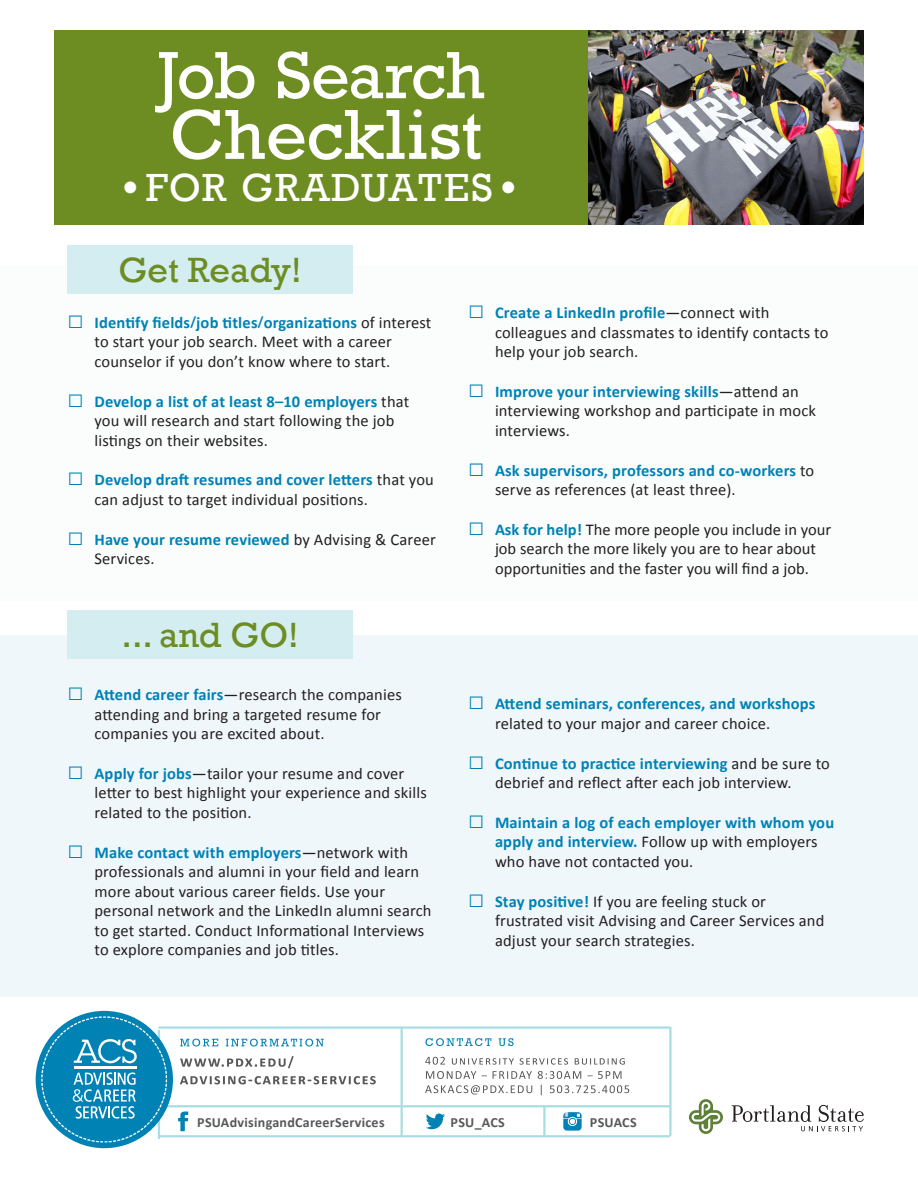
<style>
.page{position:relative;width:918px;height:1188px;background:#fff}
.page>*{position:absolute;margin:0;border:0;box-sizing:border-box;transform-origin:0 0}
.t1{font:72px "Rockwell";color:#fff}
.t2{font:67.95px "Rockwell";letter-spacing:-.03em;color:#fff}
.t3{font:40.2px "Rockwell";letter-spacing:.04em;color:#fff}
.t4{font:36px "Rockwell";color:#6d8d23}
.t5{font:16.5px/19.5px "Calibri";letter-spacing:.01em;color:#231f20}
.t6{font:700 16.5px/19.5px "Calibri";letter-spacing:.01em;color:#0082b5}
.t7{font:700 14.1px "Calibri";letter-spacing:.02em;color:#57585a}
.s1{font-family:"DIN Condensed";font-weight:700;font-size:33px}
.s2{font-family:"Arial";font-size:27px;color:#0082b5}
.s3{font-weight:700;color:#0082b5}
.s4{font-weight:700;font-size:13.5px;color:#0082b5}
.s5{font-family:"Arial";font-weight:400;font-size:27px}
.s6{font-weight:400;color:#231f20}
</style>
<div class="page">
<div style="left:0;top:635px;width:918px;height:361px;background:#f0f7fb"></div>
<div style="left:0;top:265px;width:918px;height:336px;background:#fbfdfd"></div>
<img style="left:588px;top:30px;width:276px;height:195px">
<div style="left:54px;top:30px;width:534px;height:195px;background:#6d8d23"></div>
<div style="left:68px;top:246px;width:285px;height:48px;background:#d3edf0"></div>
<div style="left:68px;top:610px;width:285px;height:49px;background:#d3edf0"></div>
<hr style="left:159px;top:1105px;width:511px;height:2px;background:#a9dde4">
<hr style="left:158px;top:1026px;width:512px;height:3px;background:#a9dde4">
<hr style="left:158px;top:1135px;width:512px;height:2px;background:#a9dde4">
<svg style="left:425px;top:1038px;width:66px;height:8px"></svg>
<svg style="left:499px;top:1038px;width:15px;height:8px"></svg>
<svg style="left:425px;top:1057px;width:20px;height:8px"></svg>
<svg style="left:452px;top:1058px;width:62px;height:7px"></svg>
<svg style="left:520px;top:1058px;width:48px;height:7px"></svg>
<svg style="left:575px;top:1058px;width:50px;height:7px"></svg>
<svg style="left:426px;top:1071px;width:50px;height:8px"></svg>
<svg style="left:493px;top:1071px;width:39px;height:8px"></svg>
<svg style="left:538px;top:1071px;width:43px;height:8px"></svg>
<svg style="left:587px;top:1071px;width:35px;height:8px"></svg>
<svg style="left:425px;top:1085px;width:107px;height:10px"></svg>
<svg style="left:550px;top:1085px;width:79px;height:8px"></svg>
<svg style="left:180px;top:1039px;width:38px;height:8px"></svg>
<svg style="left:226px;top:1039px;width:98px;height:8px"></svg>
<svg style="left:180px;top:1056px;width:114px;height:12px"></svg>
<svg style="left:180px;top:1076px;width:196px;height:8px"></svg>
<svg style="left:178px;top:1112px;width:10px;height:19px"></svg>
<svg style="left:426px;top:1113px;width:19px;height:16px"></svg>
<svg style="left:563px;top:1112px;width:19px;height:19px"></svg>
<hr style="left:543px;top:1106px;width:3px;height:30px;background:#a9dde4">
<hr style="left:401px;top:1028px;width:2px;height:108px;background:#a9dde4">
<hr style="left:669px;top:1027px;width:3px;height:109px;background:#a9dde4">
<div style="left:36px;top:1011px;width:137px;height:137px;background:#0082b5;border-radius:50%"></div>
<svg style="left:41px;top:1016px;width:126px;height:126px"></svg>
<svg style="left:689px;top:1099px;width:34px;height:35px"></svg>
<svg style="left:732px;top:1105px;width:132px;height:26px"></svg>
<p class="t2" style="left:157px;top:36px;width:329px">Job Search</p>
<p class="t1" style="left:170px;top:93px;width:314px">Checklist</p>
<p class="t3" style="left:122px;top:164px;width:396px"><span class="s1">•</span> FOR GRADUATES <span class="s1">•</span></p>
<p class="t4" style="left:119px;top:249px;width:185px">Get Ready!</p>
<p class="t5" style="left:94px;top:312px;width:339px;text-indent:-27px"><span class="s2">□</span> <span class="s3">Identify fields</span><span class="s4">/</span><span class="s3">job titles</span><span class="s4">/</span><span class="s3">organizations</span> of interest to start your job search. Meet with a career counselor if you don’t know where to start.</p>
<p class="t5" style="left:94px;top:391px;width:316px;text-indent:-27px"><span class="s2">□</span> <span class="s3">Develop a list of at least 8–10 employers</span> that you will research and start following the job listings on their websites.</p>
<p class="t5" style="left:94px;top:469px;width:341px;text-indent:-27px"><span class="s2">□</span> <span class="s3">Develop draft resumes and cover letters</span> that you can adjust to target individual positions.</p>
<p class="t5" style="left:94px;top:529px;width:343px;text-indent:-27px"><span class="s2">□</span> <span class="s3">Have your resume reviewed</span> by Advising &amp; Career<br>Services.</p>
<p class="t4" style="left:122px;top:614px;width:179px">... and GO!</p>
<p class="t5" style="left:94px;top:684px;width:309px;text-indent:-27px"><span class="s2">□</span> <span class="s3">Attend career fairs</span>—research the companies attending and bring a targeted resume for companies you are excited about.</p>
<p class="t5" style="left:94px;top:763px;width:334px;text-indent:-27px"><span class="s2">□</span> <span class="s3">Apply for jobs</span>—tailor your resume and cover letter to best highlight your experience and skills related to the position.</p>
<p class="t5" style="left:94px;top:842px;width:339px;text-indent:-27px"><span class="s2">□</span> <span class="s3">Make contact with employers</span>—network with professionals and alumni in your field and learn more about various career fields. Use your personal network and the LinkedIn alumni search to get started. Conduct Informational Interviews to explore companies and job titles.</p>
<p class="t5" style="left:495px;top:302px;width:335px;text-indent:-27px"><span class="s2">□</span> <span class="s3">Create a LinkedIn profile</span>—connect with colleagues and classmates to identify contacts to help your job search.</p>
<p class="t5" style="left:495px;top:381px;width:323px;text-indent:-27px"><span class="s2">□</span> <span class="s3">Improve your interviewing skills</span>—attend an interviewing workshop and participate in mock interviews.</p>
<p class="t6" style="left:495px;top:460px;width:321px;text-indent:-27px"><span class="s5">□</span> Ask supervisors, professors and co‐workers <span class="s6">to serve as references (at least three).</span></p>
<p class="t5" style="left:495px;top:519px;width:338px;text-indent:-27px"><span class="s2">□</span> <span class="s3">Ask for help!</span> The more people you include in your job search the more likely you are to hear about opportunities and the faster you will find a job.</p>
<p class="t6" style="left:495px;top:693px;width:322px;text-indent:-27px"><span class="s5">□</span> Attend seminars, conferences, and workshops <span class="s6">related to your major and career choice.</span></p>
<p class="t5" style="left:495px;top:753px;width:336px;text-indent:-27px"><span class="s2">□</span> <span class="s3">Continue to practice interviewing</span> and be sure to debrief and reflect after each job interview.</p>
<p class="t6" style="left:495px;top:812px;width:341px;text-indent:-27px"><span class="s5">□</span> Maintain a log of each employer with whom you apply and interview. <span class="s6">Follow up with employers who have not contacted you.</span></p>
<p class="t5" style="left:495px;top:891px;width:331px;text-indent:-27px"><span class="s2">□</span> <span class="s3">Stay positive!</span> If you are feeling stuck or frustrated visit Advising and Career Services and adjust your search strategies.</p>
<p class="t7" style="left:197px;top:1113px;width:189px">PSUAdvisingandCareerServices</p>
<p class="t7" style="left:451px;top:1113px;width:56px">PSU_ACS</p>
<p class="t7" style="left:590px;top:1113px;width:48px">PSUACS</p>
</div>
